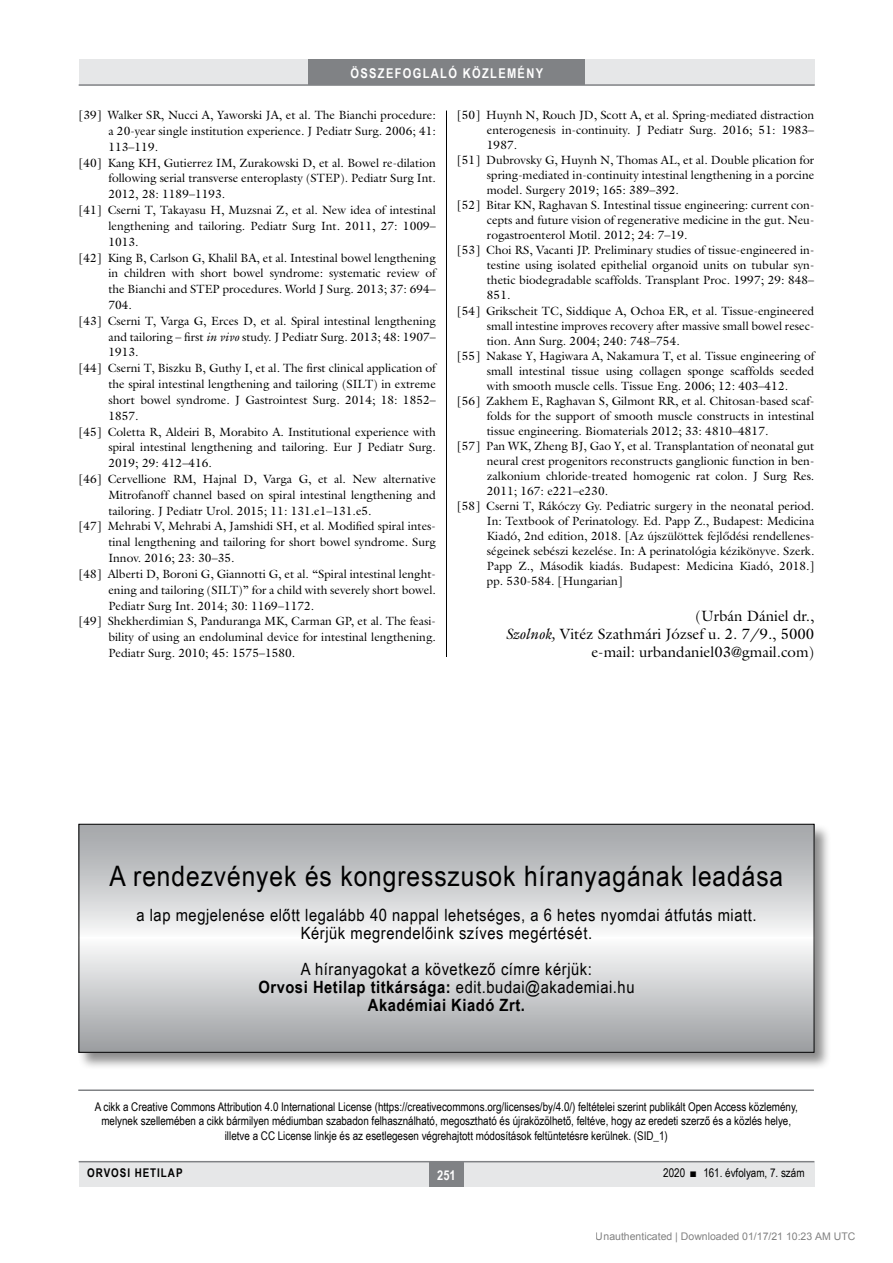
<style>
.page{position:relative;width:893px;height:1263px;background:#fff}
.page>*{position:absolute;margin:0;border:0;box-sizing:border-box;transform-origin:0 0}
.Rendezvenyek{font:28.2px "Arial Narrow";letter-spacing:.03em;color:#000;scale:1.06 1}
.Rendezvenyek-2{font:16.95px "Arial Narrow";letter-spacing:.03em;color:#000;scale:1.06 1}
.Rendezvenyek-3{font:700 16.95px "Arial Narrow";letter-spacing:.03em;color:#000;scale:1.06 1}
.irodalom_szerzo{font:15px "Galliard Reg";color:#000}
.t1{font:700 13.5px "Arial Narrow";letter-spacing:.1em;color:#fff}
.t2{font:12px/15.8px "Galliard Reg";color:#000;text-align:justify}
.roviditesek_cim{font:12px/14.4px "Arial Narrow";color:#000;text-align:center}
.t3{font:700 12px "Arial Narrow";letter-spacing:.08em;color:#000}
.t4{font:10.5px "Arial";color:rgb(0 0 0/.5)}
.s1{font-style:italic}
.s2{font-weight:400}
</style>
<div class="page">
<div style="left:79px;top:1161px;width:735px;height:25px;background:#e6e7e8"></div>
<div style="left:429px;top:1161px;width:34px;height:25px;background:#808285"></div>
<hr style="left:79px;top:1161px;width:735px;height:1px;background:#808285">
<div style="left:79px;top:60px;width:735px;height:25px;background:#e6e7e8"></div>
<div style="left:308px;top:60px;width:277px;height:25px;background:#808285"></div>
<hr style="left:79px;top:84px;width:736px;height:2px;background:#808285">
<hr style="left:446px;top:111px;width:1px;height:1026px;background:#000">
<hr style="left:78px;top:1089px;width:736px;height:2px;background:#808285">
<div style="left:78px;top:823px;width:754px;height:247px;background:#000;opacity:.45"></div>
<svg style="left:81px;top:826px;width:731px;height:224px;background:#cbccce"></svg>
<div style="left:79px;top:824px;width:735px;height:228px;border:1px solid #000"></div>
<p class="t1" style="left:350px;top:63px;width:194px">ÖSSZEFOGLALÓ KÖZLEMÉNY</p>
<p class="t2" style="left:108px;top:107px;width:329px;text-indent:-30px">[39] Walker SR, Nucci A, Yaworski JA, et al. The Bianchi procedure: a 20-year single institution experience. J Pediatr Surg. 2006; 41:<br>113–119.</p>
<p class="t2" style="left:108px;top:155px;width:329px;text-indent:-30px">[40] Kang KH, Gutierrez IM, Zurakowski D, et al. Bowel re-dilation following serial transverse enteroplasty (STEP). Pediatr Surg Int.<br>2012, 28: 1189–1193.</p>
<p class="t2" style="left:108px;top:202px;width:329px;text-indent:-30px">[41] Cserni T, Takayasu H, Muzsnai Z, et al. New idea of intestinal lengthening and tailoring. Pediatr Surg Int. 2011, 27: 1009– 1013.</p>
<p class="t2" style="left:108px;top:249px;width:329px;text-indent:-30px">[42] King B, Carlson G, Khalil BA, et al. Intestinal bowel lengthening in children with short bowel syndrome: systematic review of the Bianchi and STEP procedures. World J Surg. 2013; 37: 694– 704.</p>
<p class="t2" style="left:108px;top:313px;width:329px;text-indent:-30px">[43] Cserni T, Varga G, Erces D, et al. Spiral intestinal lengthening and tailoring – first <span class="s1">in vivo</span> study. J Pediatr Surg. 2013; 48: 1907– 1913.</p>
<p class="t2" style="left:108px;top:360px;width:329px;text-indent:-30px">[44] Cserni T, Biszku B, Guthy I, et al. The first clinical application of the spiral intestinal lengthening and tailoring (SILT) in extreme short bowel syndrome. J Gastrointest Surg. 2014; 18: 1852– 1857.</p>
<p class="t2" style="left:108px;top:423px;width:329px;text-indent:-30px">[45] Coletta R, Aldeiri B, Morabito A. Institutional experience with spiral intestinal lengthening and tailoring. Eur J Pediatr Surg.<br>2019; 29: 412–416.</p>
<p class="t2" style="left:108px;top:471px;width:329px;text-indent:-30px">[46] Cervellione RM, Hajnal D, Varga G, et al. New alternative Mitrofanoff channel based on spiral intestinal lengthening and tailoring. J Pediatr Urol. 2015; 11: 131.e1–131.e5.</p>
<p class="t2" style="left:108px;top:518px;width:329px;text-indent:-30px">[47] Mehrabi V, Mehrabi A, Jamshidi SH, et al. Modified spiral intes&shy;tinal lengthening and tailoring for short bowel syndrome. Surg Innov. 2016; 23: 30–35.</p>
<p class="t2" style="left:108px;top:566px;width:329px;text-indent:-30px">[48] Alberti D, Boroni G, Giannotti G, et al. “Spiral intestinal lenght&shy;ening and tailoring (SILT)” for a child with severely short bowel.<br>Pediatr Surg Int. 2014; 30: 1169–1172.</p>
<p class="t2" style="left:108px;top:613px;width:329px;text-indent:-30px">[49] Shekherdimian S, Panduranga MK, Carman GP, et al. The feasi&shy;bility of using an endoluminal device for intestinal lengthening.<br>Pediatr Surg. 2010; 45: 1575–1580.</p>
<p class="t2" style="left:487px;top:107px;width:329px;line-height:15px;text-indent:-30px">[50] Huynh N, Rouch JD, Scott A, et al. Spring-mediated distraction enterogenesis in-continuity. J Pediatr Surg. 2016; 51: 1983– 1987.</p>
<p class="t2" style="left:487px;top:153px;width:329px;line-height:15px;text-indent:-30px">[51] Dubrovsky G, Huynh N, Thomas AL, et al. Double plication for spring-mediated in-continuity intestinal lengthening in a porcine model. Surgery 2019; 165: 389–392.</p>
<p class="t2" style="left:487px;top:198px;width:329px;line-height:15px;text-indent:-30px">[52] Bitar KN, Raghavan S. Intestinal tissue engineering: current con&shy;cepts and future vision of regenerative medicine in the gut. Neu&shy;rogastroenterol Motil. 2012; 24: 7–19.</p>
<p class="t2" style="left:487px;top:243px;width:329px;line-height:15px;text-indent:-30px">[53] Choi RS, Vacanti JP. Preliminary studies of tissue-engineered in&shy;testine using isolated epithelial organoid units on tubular syn&shy;thetic biodegradable scaffolds. Transplant Proc. 1997; 29: 848– 851.</p>
<p class="t2" style="left:487px;top:303px;width:329px;line-height:15px;text-indent:-30px">[54] Grikscheit TC, Siddique A, Ochoa ER, et al. Tissue-engineered small intestine improves recovery after massive small bowel resec&shy;tion. Ann Surg. 2004; 240: 748–754.</p>
<p class="t2" style="left:487px;top:348px;width:329px;line-height:15px;text-indent:-30px">[55] Nakase Y, Hagiwara A, Nakamura T, et al. Tissue engineering of small intestinal tissue using collagen sponge scaffolds seeded with smooth muscle cells. Tissue Eng. 2006; 12: 403–412.</p>
<p class="t2" style="left:487px;top:393px;width:329px;line-height:15px;text-indent:-30px">[56] Zakhem E, Raghavan S, Gilmont RR, et al. Chitosan-based scaf&shy;folds for the support of smooth muscle constructs in intestinal tissue engineering. Biomaterials 2012; 33: 4810–4817.</p>
<p class="t2" style="left:487px;top:438px;width:329px;line-height:15px;text-indent:-30px">[57] Pan WK, Zheng BJ, Gao Y, et al. Transplantation of neonatal gut neural crest progenitors reconstructs ganglionic function in ben&shy;zalkonium chloride-treated homogenic rat colon. J Surg Res.<br>2011; 167: e221–e230.</p>
<p class="t2" style="left:487px;top:498px;width:329px;line-height:15px;text-indent:-30px">[58] Cserni T, Rákóczy Gy. Pediatric surgery in the neonatal period.<br>In: Textbook of Perinatology. Ed. Papp Z., Budapest: Medicina Kiadó, 2nd edition, 2018. [Az újszülöttek fejlődési rendellenes&shy;ségeinek sebészi kezelése. In: A perinatológia kézikönyve. Szerk.<br>Papp Z., Második kiadás. Budapest: Medicina Kiadó, 2018.] pp. 530-584. [Hungarian]</p>
<p class="irodalom_szerzo" style="left:695px;top:606px;width:120px">(Urbán Dániel dr.,</p>
<p class="irodalom_szerzo" style="left:505px;top:624px;width:310px"><span class="s1">Szolnok,</span> Vitéz Szathmári József u. 2. 7/9., 5000</p>
<p class="irodalom_szerzo" style="left:591px;top:642px;width:224px">e-mail: urbandaniel03@gmail.com)</p>
<p class="Rendezvenyek" style="left:110px;top:855px;width:637px">A rendezvények és kongresszusok híranyagának leadása</p>
<p class="Rendezvenyek-2" style="left:136px;top:902px;width:586px">a lap megjelenése előtt legalább 40 nappal lehetséges, a 6 hetes nyomdai átfutás miatt.</p>
<p class="Rendezvenyek-2" style="left:301px;top:920px;width:276px">Kérjük megrendelőink szíves megértését.</p>
<p class="Rendezvenyek-2" style="left:301px;top:956px;width:276px">A híranyagokat a következő címre kérjük:</p>
<p class="Rendezvenyek-3" style="left:258px;top:974px;width:356px">Orvosi Hetilap titkársága: <span class="s2">edit.budai@akademiai.hu</span></p>
<p class="Rendezvenyek-3" style="left:368px;top:992px;width:150px">Akadémiai Kiadó Zrt.</p>
<p class="roviditesek_cim" style="left:95px;top:1099px;width:705px">A cikk a Creative Commons Attribution 4.0 International License (https://creativecommons.org/licenses/by/4.0/) feltételei szerint publikált Open Access közlemény, melynek szellemében a cikk bármilyen médiumban szabadon felhasználható, megosztható és újraközölhető, feltéve, hogy az eredeti szerző és a közlés helye, illetve a CC License linkje és az esetlegesen végrehajtott módosítások feltüntetésre kerülnek. (SID_1)</p>
<p class="t3" style="left:87px;top:1164px;width:97px">ORVOSI HETILAP</p>
<p class="t1" style="left:437px;top:1165px;width:20px">251</p>
<p class="roviditesek_cim" style="left:663px;top:1165px;width:143px">2020 ■ 161. évfolyam, 7. szám</p>
<p class="t4" style="left:596px;top:1231px;width:261px">Unauthenticated | Downloaded 01/17/21 10:23 AM UTC</p>
</div>
